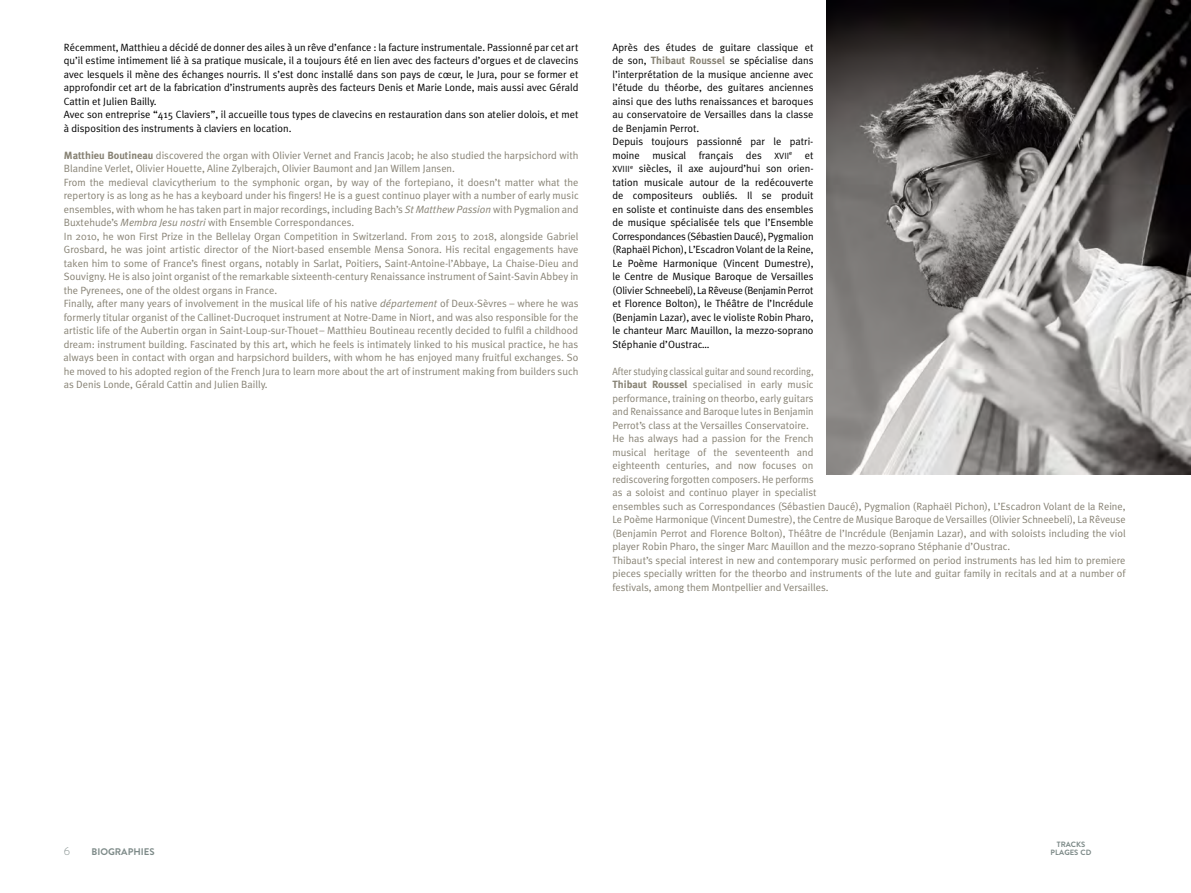
<style>
.page{position:relative;width:1191px;height:893px;background:#fff}
.page>*{position:absolute;margin:0;border:0;box-sizing:border-box;transform-origin:0 0}
.t1{font:300 11.25px "Brandon Grotesque";color:#7d8a88}
.t2{font:10.5px/13.5px "Meta Plus Normal";color:#878274}
.t3{font:10.5px/13.5px "Meta Plus Normal";color:#000}
.t4{font:10.5px/13.5px "Meta Plus Normal";color:#878274;scale:.9 1}
.t5{font:9.6px "Brandon Grotesque Bold SC800";color:#7d8a88}
.t6{font:7.65px "Brandon Grotesque Bold SC800";color:#7d8a88}
.s1{font-family:"Meta Plus";font-weight:700}
.s2{font-style:italic}
.s3{font-family:"Meta Plus";font-weight:700;color:#878274}
.s4{font-size:9px}
</style>
<div class="page">
<img style="left:827px;top:0;width:364px;height:474px">
<p class="t3" style="left:64px;top:40px;width:516px">Récemment, Matthieu a décidé de donner des ailes à un rêve d’enfance : la facture instrumentale. Passionné par cet art qu’il estime intimement lié à sa pratique musicale, il a toujours été en lien avec des facteurs d’orgues et de clavecins avec lesquels il mène des échanges nourris. Il s’est donc installé dans son pays de cœur, le Jura, pour se former et approfondir cet art de la fabrication d’instruments auprès des facteurs Denis et Marie Londe, mais aussi avec Gérald Cattin et Julien Bailly.<br>Avec son entreprise “415 Claviers”, il accueille tous types de clavecins en restauration dans son atelier dolois, et met à disposition des instruments à claviers en location.</p>
<p class="t2" style="left:64px;top:148px;width:516px"><span class="s1">Matthieu Boutineau</span> discovered the organ with Olivier Vernet and Francis Jacob; he also studied the harpsichord with Blandine Verlet, Olivier Houette, Aline Zylberajch, Olivier Baumont and Jan Willem Jansen.<br>From the medieval clavicytherium to the symphonic organ, by way of the fortepiano, it doesn’t matter what the repertory is as long as he has a keyboard under his fingers! He is a guest continuo player with a number of early music ensembles, with whom he has taken part in major recordings, including Bach’s <span class="s2">St Matthew Passion</span> with Pygmalion and Buxtehude’s <span class="s2">Membra Jesu nostri</span> with Ensemble Correspondances.<br>In 2010, he won First Prize in the Bellelay Organ Competition in Switzerland. From 2015 to 2018, alongside Gabriel Grosbard, he was joint artistic director of the Niort-based ensemble Mensa Sonora. His recital engagements have taken him to some of France’s finest organs, notably in Sarlat, Poitiers, Saint-Antoine-l’Abbaye, La Chaise-Dieu and Souvigny. He is also joint organist of the remarkable sixteenth-century Renaissance instrument of Saint-Savin Abbey in the Pyrenees, one of the oldest organs in France.<br>Finally, after many years of involvement in the musical life of his native <span class="s2">département</span> of Deux-Sèvres – where he was formerly titular organist of the Callinet-Ducroquet instrument at Notre-Dame in Niort, and was also responsible for the artistic life of the Aubertin organ in Saint-Loup-sur-Thouet– Matthieu Boutineau recently decided to fulfil a childhood dream: instrument building. Fascinated by this art, which he feels is intimately linked to his musical practice, he has always been in contact with organ and harpsichord builders, with whom he has enjoyed many fruitful exchanges. So he moved to his adopted region of the French Jura to learn more about the art of instrument making from builders such as Denis Londe, Gérald Cattin and Julien Bailly.</p>
<p class="t3" style="left:612px;top:40px;width:203px">Après des études de guitare classique et de son, <span class="s3">Thibaut Roussel</span> se spécialise dans l’interprétation de la musique ancienne avec l’étude du théorbe, des guitares anciennes ainsi que des luths renaissances et baroques au conservatoire de Versailles dans la classe de Benjamin Perrot.<br>Depuis toujours passionné par le patri&shy;moine musical français des <span class="s4">XVII</span><sup>e</sup> et <span class="s4">XVIII</span><sup>e</sup> siècles, il axe aujourd’hui son orien&shy;tation musicale autour de la redécouverte de compositeurs oubliés. Il se produit en soliste et continuiste dans des ensembles de musique spécialisée tels que l’Ensemble Correspondances (Sébastien Daucé), Pygmalion (Raphaël Pichon), L’Escadron Volant de la Reine, Le Poème Harmonique (Vincent Dumestre), le Centre de Musique Baroque de Versailles (Olivier Schneebeli), La Rêveuse (Benjamin Perrot et Florence Bolton), le Théâtre de l’Incrédule (Benjamin Lazar), avec le violiste Robin Pharo, le chanteur Marc Mauillon, la mezzo-soprano Stéphanie d’Oustrac…</p>
<p class="t4" style="left:612px;top:364px;width:572px">After studying classical guitar and sound recording,<br><span class="s1">Thibaut Roussel</span> specialised in early music<br>performance, training on theorbo, early guitars<br>and Renaissance and Baroque lutes in Benjamin<br>Perrot’s class at the Versailles Conservatoire.<br>He has always had a passion for the French<br>musical heritage of the seventeenth and<br>eighteenth centuries, and now focuses on<br>rediscovering forgotten composers. He performs<br>as a soloist and continuo player in specialist<br>ensembles such as Correspondances (Sébastien Daucé), Pygmalion (Raphaël Pichon), L’Escadron Volant de la Reine, Le Poème Harmonique (Vincent Dumestre), the Centre de Musique Baroque de Versailles (Olivier Schneebeli), La Rêveuse (Benjamin Perrot and Florence Bolton), Théâtre de l’Incrédule (Benjamin Lazar), and with soloists including the viol player Robin Pharo, the singer Marc Mauillon and the mezzo-soprano Stéphanie d’Oustrac.<br>Thibaut’s special interest in new and contemporary music performed on period instruments has led him to premiere pieces specially written for the theorbo and instruments of the lute and guitar family in recitals and at a number of festivals, among them Montpellier and Versailles.</p>
<p class="t1" style="left:64px;top:844px;width:8px">6</p>
<p class="t6" style="left:1056px;top:839px;width:30px">TRACKS</p>
<p class="t5" style="left:91px;top:845px;width:65px">BIOGRAPHIES</p>
<p class="t6" style="left:1050px;top:847px;width:42px">PLAGES CD</p>
</div>
